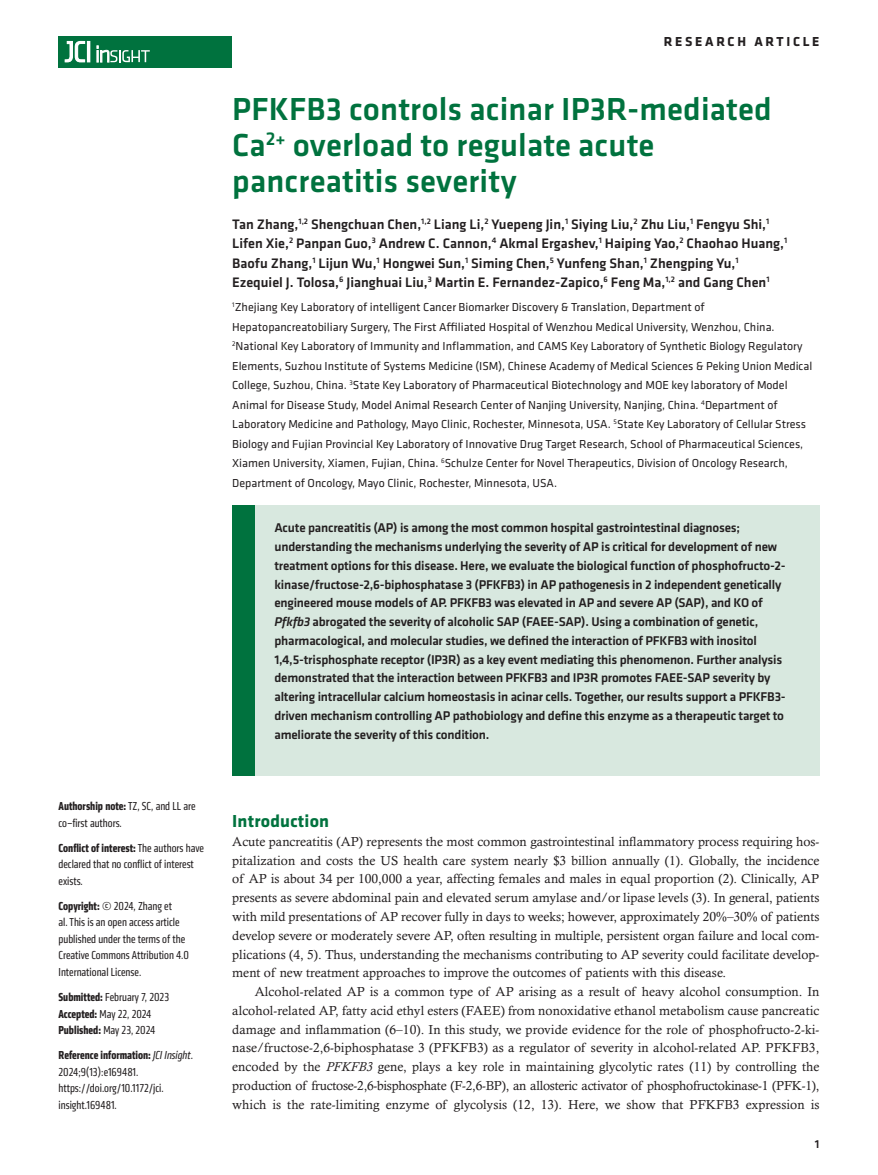
<style>
.page{position:relative;width:878px;height:1175px;background:#fff}
.page>*{position:absolute;margin:0;border:0;box-sizing:border-box;transform-origin:0 0}
.t1{font:500 33px/36px "Klavika Basic";letter-spacing:.005em;color:#00723e}
.t2{font:700 18px "Klavika";letter-spacing:.01em;color:#00723e}
.t3{font:500 14.25px/19.5px "Klavika Basic";color:#231f20}
.t4{font:700 13.5px "Klavika Basic";letter-spacing:.2em;color:#231f20}
.t5{font:13.2px/18.8px "Calisto MT Std";color:#231f20;text-align:justify}
.t6{font:500 13.2px/18.8px "Klavika Basic";letter-spacing:-.015em;color:#231f20}
.t7{font:12px/19.5px "Klavika";color:#231f20}
.t8{font:condensed 12px/16.5px "Klavika";color:#231f20}
.t9{font:500 12px "Klavika Basic";color:#231f20}
.s1{font-weight:700}
.s2{font-style:italic}
</style>
<div class="page">
<div style="left:59px;top:36px;width:173px;height:31px;background:#00723e"></div>
<hr style="left:87px;top:41px;width:3px;height:21px;background:#fff">
<svg style="left:64px;top:41px;width:21px;height:22px"></svg>
<svg style="left:97px;top:46px;width:53px;height:16px"></svg>
<div style="left:232px;top:505px;width:587px;height:271px;background:#d8e8df"></div>
<div style="left:232px;top:505px;width:22px;height:271px;background:#00723e"></div>
<p class="t8" style="left:59px;top:798px;width:138px"><span class="s1">Authorship note:</span> TZ, SC, and LL are co–first authors.</p>
<p class="t8" style="left:59px;top:839px;width:147px"><span class="s1">Conflict of interest:</span> The authors have declared that no conflict of interest exists.</p>
<p class="t8" style="left:59px;top:897px;width:132px"><span class="s1">Copyright:</span> © 2024, Zhang et<br>al. This is an open access article published under the terms of the<br>Creative Commons Attribution 4.0<br>International License.</p>
<p class="t8" style="left:59px;top:988px;width:112px"><span class="s1">Submitted:</span> February 7, 2023<br><span class="s1">Accepted:</span> May 22, 2024<br><span class="s1">Published:</span> May 23, 2024</p>
<p class="t8" style="left:59px;top:1046px;width:136px"><span class="s1">Reference information:</span> <span class="s2">JCI Insight</span>.<br>2024;9(13):e169481. https://doi.org/10.1172/jci. insight.169481.</p>
<p class="t4" style="left:663px;top:32px;width:157px">RESEARCH ARTICLE</p>
<h1 class="t1" style="left:232px;top:91px;width:541px">PFKFB3 controls acinar IP3R-mediated<br>Ca<sup>2+</sup> overload to regulate acute pancreatitis severity</h1>
<p class="t3" style="left:232px;top:214px;width:556px">Tan Zhang,<sup>1,2</sup> Shengchuan Chen,<sup>1,2</sup> Liang Li,<sup>2</sup> Yuepeng Jin,<sup>1</sup> Siying Liu,<sup>2</sup> Zhu Liu,<sup>1</sup> Fengyu Shi,<sup>1<br></sup>Lifen Xie,<sup>2</sup> Panpan Guo,<sup>3</sup> Andrew C. Cannon,<sup>4</sup> Akmal Ergashev,<sup>1</sup> Haiping Yao,<sup>2</sup> Chaohao Huang,<sup>1<br></sup>Baofu Zhang,<sup>1</sup> Lijun Wu,<sup>1</sup> Hongwei Sun,<sup>1</sup> Siming Chen,<sup>5</sup> Yunfeng Shan,<sup>1</sup> Zhengping Yu,<sup>1<br></sup>Ezequiel J. Tolosa,<sup>6</sup> Jianghuai Liu,<sup>3</sup> Martin E. Fernandez-Zapico,<sup>6</sup> Feng Ma,<sup>1,2</sup> and Gang Chen<sup>1</sup></p>
<p class="t7" style="left:232px;top:297px;width:581px"><sup>1</sup>Zhejiang Key Laboratory of intelligent Cancer Biomarker Discovery &amp; Translation, Department of Hepatopancreatobiliary Surgery, The First Affiliated Hospital of Wenzhou Medical University, Wenzhou, China.<br><sup>2</sup>National Key Laboratory of Immunity and Inflammation, and CAMS Key Laboratory of Synthetic Biology Regulatory Elements, Suzhou Institute of Systems Medicine (ISM), Chinese Academy of Medical Sciences &amp; Peking Union Medical College, Suzhou, China. <sup>3</sup>State Key Laboratory of Pharmaceutical Biotechnology and MOE key laboratory of Model Animal for Disease Study, Model Animal Research Center of Nanjing University, Nanjing, China. <sup>4</sup>Department of Laboratory Medicine and Pathology, Mayo Clinic, Rochester, Minnesota, USA. <sup>5</sup>State Key Laboratory of Cellular Stress Biology and Fujian Provincial Key Laboratory of Innovative Drug Target Research, School of Pharmaceutical Sciences, Xiamen University, Xiamen, Fujian, China. <sup>6</sup>Schulze Center for Novel Therapeutics, Division of Oncology Research, Department of Oncology, Mayo Clinic, Rochester, Minnesota, USA.</p>
<p class="t6" style="left:274px;top:518px;width:513px">Acute pancreatitis (AP) is among the most common hospital gastrointestinal diagnoses; understanding the mechanisms underlying the severity of AP is critical for development of new treatment options for this disease. Here, we evaluate the biological function of phosphofructo-2- kinase/fructose-2,6-biphosphatase 3 (PFKFB3) in AP pathogenesis in 2 independent genetically engineered mouse models of AP. PFKFB3 was elevated in AP and severe AP (SAP), and KO of <span class="s2">Pfkfb3</span> abrogated the severity of alcoholic SAP (FAEE-SAP). Using a combination of genetic, pharmacological, and molecular studies, we defined the interaction of PFKFB3 with inositol 1,4,5-trisphosphate receptor (IP3R) as a key event mediating this phenomenon. Further analysis demonstrated that the interaction between PFKFB3 and IP3R promotes FAEE-SAP severity by altering intracellular calcium homeostasis in acinar cells. Together, our results support a PFKFB3- driven mechanism controlling AP pathobiology and define this enzyme as a therapeutic target to ameliorate the severity of this condition.</p>
<h2 class="t2" style="left:232px;top:808px;width:98px">Introduction</h2>
<p class="t5" style="left:232px;top:832px;width:588px">Acute pancreatitis (AP) represents the most common gastrointestinal inflammatory process requiring hos&shy;pitalization and costs the US health care system nearly $3 billion annually (1). Globally, the incidence of AP is about 34 per 100,000 a year, affecting females and males in equal proportion (2). Clinically, AP presents as severe abdominal pain and elevated serum amylase and/or lipase levels (3). In general, patients with mild presentations of AP recover fully in days to weeks; however, approximately 20%–30% of patients develop severe or moderately severe AP, often resulting in multiple, persistent organ failure and local com&shy;plications (4, 5). Thus, understanding the mechanisms contributing to AP severity could facilitate develop&shy;ment of new treatment approaches to improve the outcomes of patients with this disease.</p>
<p class="t5" style="left:232px;top:982px;width:588px;text-indent:22px">Alcohol-related AP is a common type of AP arising as a result of heavy alcohol consumption. In alcohol-related AP, fatty acid ethyl esters (FAEE) from nonoxidative ethanol metabolism cause pancreatic damage and inflammation (6–10). In this study, we provide evidence for the role of phosphofructo-2-ki&shy;nase/fructose-2,6-biphosphatase 3 (PFKFB3) as a regulator of severity in alcohol-related AP. PFKFB3, encoded by the <span class="s2">PFKFB3</span> gene, plays a key role in maintaining glycolytic rates (11) by controlling the production of fructose-2,6-bisphosphate (F-2,6-BP), an allosteric activator of phosphofructokinase-1 (PFK-1), which is the rate-limiting enzyme of glycolysis (12, 13). Here, we show that PFKFB3 expression is</p>
<p class="t9" style="left:814px;top:1135px;width:6px">1</p>
</div>
